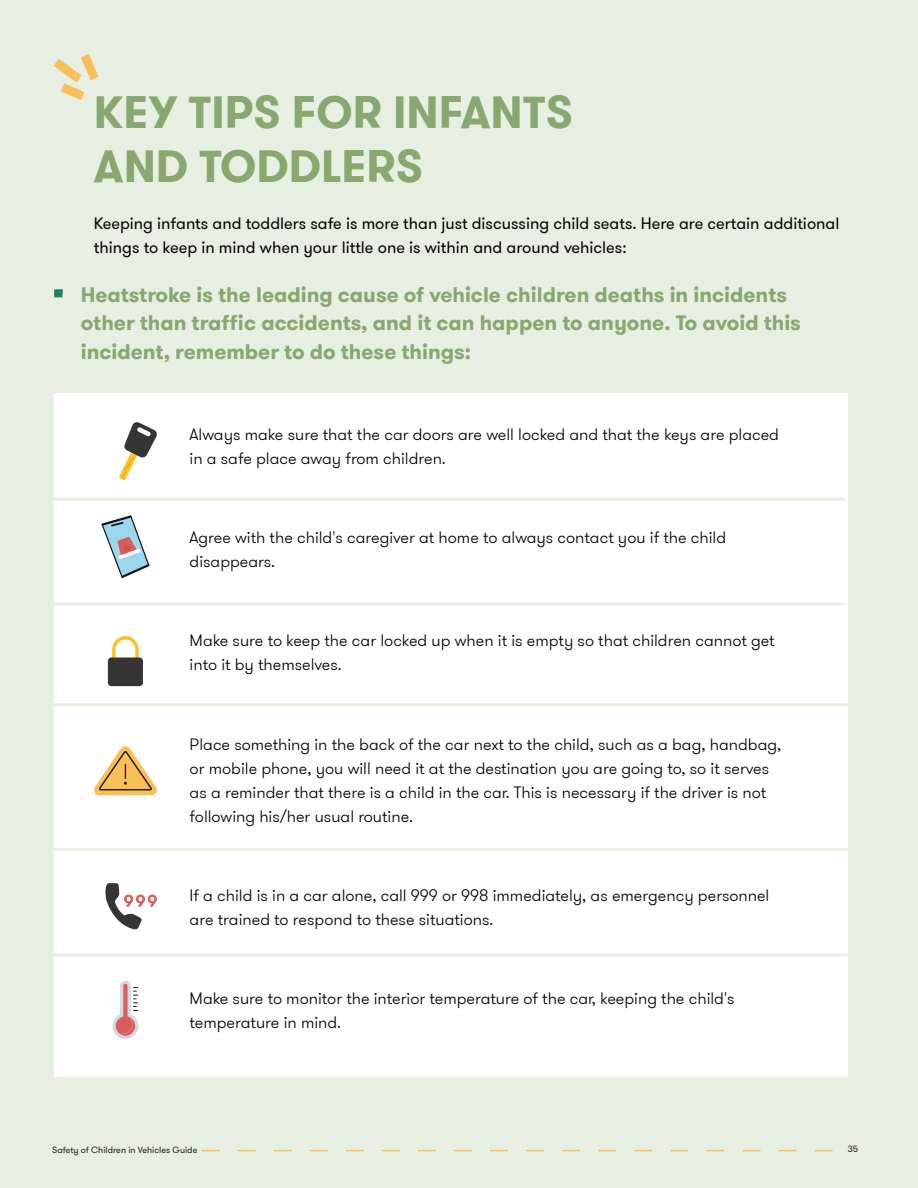
<style>
.page{position:relative;width:918px;height:1188px;background:#e7efe3}
.page>*{position:absolute;margin:0;border:0;box-sizing:border-box;transform-origin:0 0}
.t1{font:700 45px/54px "GT Walsheim Pro";color:#89a76f}
.t2{font:700 21px/28.5px "GT Walsheim Pro";color:#89a76f}
.t3{font:300 16.5px/24px "GT Walsheim Pro";color:#040503}
.t4{font:16.5px/24px "GT Walsheim Pro";color:#040503}
.t5{font:9px "GT Walsheim Pro";color:#231f20}
</style>
<div class="page">
<div style="left:54px;top:394px;width:794px;height:683px;background:#fff"></div>
<svg style="left:54px;top:54px;width:45px;height:46px"></svg>
<svg style="left:54px;top:289px;width:9px;height:8px"></svg>
<svg style="left:119px;top:422px;width:38px;height:58px"></svg>
<svg style="left:101px;top:515px;width:49px;height:63px"></svg>
<svg style="left:112px;top:636px;width:27px;height:22px"></svg>
<div style="left:108px;top:658px;width:35px;height:28px;background:#373434;border-radius:3px"></div>
<svg style="left:94px;top:746px;width:63px;height:49px"></svg>
<svg style="left:105px;top:883px;width:52px;height:47px"></svg>
<svg style="left:112px;top:980px;width:27px;height:59px"></svg>
<hr style="left:51px;top:498px;width:794px;height:3px;background:#e7efe3">
<hr style="left:51px;top:603px;width:794px;height:3px;background:#e7efe3">
<hr style="left:54px;top:703px;width:794px;height:3px;background:#e7efe3">
<hr style="left:54px;top:848px;width:794px;height:3px;background:#e7efe3">
<hr style="left:54px;top:953px;width:794px;height:3px;background:#e7efe3">
<svg style="left:202px;top:1150px;width:631px;height:1px"></svg>
<h1 class="t1" style="left:94px;top:86px;width:481px">KEY TIPS FOR INFANTS<br>AND TODDLERS</h1>
<p class="t4" style="left:94px;top:212px;width:747px">Keeping infants and toddlers safe is more than just discussing child seats. Here are certain additional things to keep in mind when your little one is within and around vehicles:</p>
<p class="t2" style="left:81px;top:281px;width:722px">Heatstroke is the leading cause of vehicle children deaths in incidents other than traffic accidents, and it can happen to anyone. To avoid this incident, remember to do these things:</p>
<p class="t3" style="left:190px;top:422px;width:591px">Always make sure that the car doors are well locked and that the keys are placed in a safe place away from children.</p>
<p class="t3" style="left:190px;top:526px;width:538px">Agree with the child's caregiver at home to always contact you if the child disappears.</p>
<p class="t3" style="left:190px;top:629px;width:587px">Make sure to keep the car locked up when it is empty so that children cannot get into it by themselves.</p>
<p class="t3" style="left:190px;top:732px;width:593px">Place something in the back of the car next to the child, such as a bag, handbag, or mobile phone, you will need it at the destination you are going to, so it serves as a reminder that there is a child in the car. This is necessary if the driver is not following his/her usual routine.</p>
<p class="t3" style="left:190px;top:884px;width:581px">If a child is in a car alone, call 999 or 998 immediately, as emergency personnel are trained to respond to these situations.</p>
<p class="t3" style="left:190px;top:987px;width:546px">Make sure to monitor the interior temperature of the car, keeping the child's temperature in mind.</p>
<p class="t5" style="left:52px;top:1144px;width:147px">Safety of Children in Vehicles Guide</p>
<p class="t5" style="left:848px;top:1143px;width:12px">35</p>
</div>
